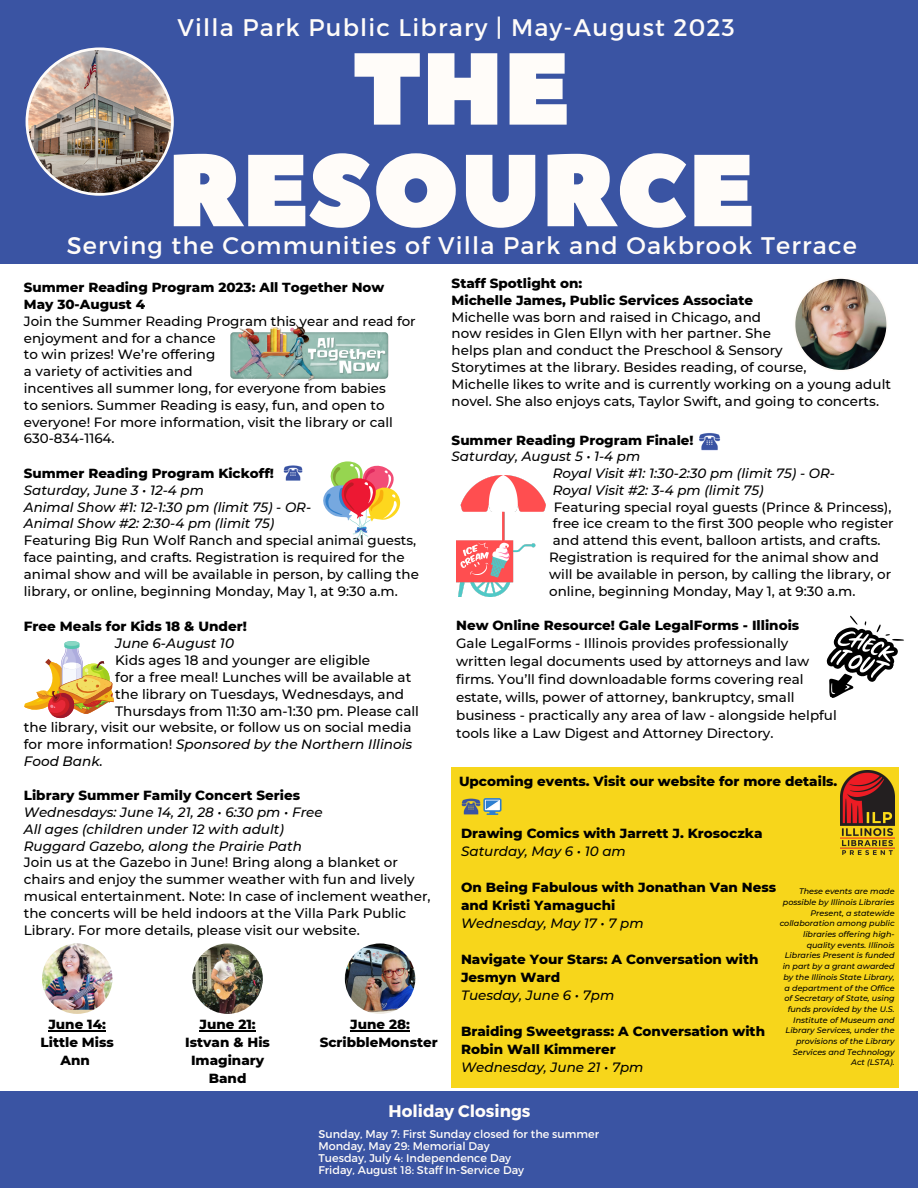
<style>
.page{position:relative;width:918px;height:1188px;background:#3a54a3}
.page>*{position:absolute;margin:0;border:0;box-sizing:border-box;transform-origin:0 0}
.t1{font:102px "Peace Sans";color:#fffcf9}
.t2{font:24px "Montserrat";letter-spacing:.05em;color:#fffcf9}
.t3{font:700 16.8px "Montserrat";color:#fffcf9}
.t4{font:500 13.65px "Montserrat";color:#000}
.t5{font:italic 500 13.65px "Montserrat";color:#000}
.t6{font:800 13.65px "Montserrat";color:#000}
.t7{font:500 13.5px/16.8px "Montserrat";color:#000}
.t8{font:800 13.5px/18px "Montserrat";color:#000}
.t9{font:italic 500 13.5px/16.8px "Montserrat";color:#000}
.t10{font:11.1px/12.1px "Montserrat";color:#fffcf9}
.t11{font:italic 500 8.1px/10.6px "Montserrat";color:#000;text-align:right}
.s1{font-style:normal}
</style>
<div class="page">
<div style="left:0;top:264px;width:918px;height:827px;background:#fff"></div>
<img style="left:26px;top:47px;width:148px;height:149px">
<img style="left:795px;top:278px;width:92px;height:92px">
<div style="left:452px;top:767px;width:447px;height:321px;background:#f7d61b"></div>
<img style="left:483px;top:798px;width:19px;height:17px">
<img style="left:461px;top:798px;width:20px;height:17px">
<img style="left:841px;top:770px;width:54px;height:84px">
<img style="left:283px;top:465px;width:20px;height:16px">
<svg style="left:323px;top:461px;width:78px;height:80px"></svg>
<img style="left:699px;top:433px;width:22px;height:18px">
<img style="left:456px;top:475px;width:89px;height:122px">
<img style="left:230px;top:324px;width:159px;height:57px">
<svg style="left:826px;top:615px;width:78px;height:83px"></svg>
<div style="left:64px;top:641px;width:15px;height:5px;background:#90d8c9;border-radius:50%"></div>
<div style="left:65px;top:641px;width:14px;height:5px;background:#89d7c4;border-radius:50%"></div>
<img style="left:24px;top:644px;width:90px;height:75px">
<img style="left:42px;top:943px;width:70px;height:71px;border-radius:50%">
<img style="left:192px;top:943px;width:71px;height:71px;border-radius:50%">
<img style="left:345px;top:943px;width:70px;height:71px;border-radius:50%">
<hr style="left:48px;top:1031px;width:58px;height:1px;background:#000">
<hr style="left:199px;top:1031px;width:57px;height:1px;background:#000">
<hr style="left:350px;top:1031px;width:60px;height:1px;background:#000">
<h2 class="t2" style="left:177px;top:12px;width:559px">Villa Park Public Library | May-August 2023</h2>
<h1 class="t1" style="left:352px;top:22px;width:219px">THE</h1>
<h1 class="t1" style="left:168px;top:123px;width:588px">RESOURCE</h1>
<h2 class="t2" style="left:67px;top:230px;width:792px">Serving the Communities of Villa Park and Oakbrook Terrace</h2>
<p class="t8" style="left:24px;top:279px;width:362px;line-height:16.8px">Summer Reading Program 2023: All Together Now<br>May 30-August 4</p>
<p class="t7" style="left:24px;top:313px;width:393px">Join the Summer Reading Program this year and read for enjoyment and for a chance<br>to win prizes! We’re offering<br>a variety of activities and<br>incentives all summer long, for everyone from babies<br>to seniors. Summer Reading is easy, fun, and open to everyone! For more information, visit the library or call 630-834-1164.</p>
<p class="t8" style="left:24px;top:464px;width:252px">Summer Reading Program Kickoff!</p>
<p class="t9" style="left:24px;top:482px;width:289px">Saturday, June 3 • 12-4 pm<br>Animal Show #1: 12-1:30 pm (limit 75) - OR-<br>Animal Show #2: 2:30-4 pm (limit 75)</p>
<p class="t7" style="left:24px;top:532px;width:397px">Featuring Big Run Wolf Ranch and special animal guests, face painting, and crafts. Registration is required for the animal show and will be available in person, by calling the library, or online, beginning Monday, May 1, at 9:30 a.m.</p>
<p class="t6" style="left:24px;top:618px;width:225px">Free Meals for Kids 18 &amp; Under!</p>
<p class="t5" style="left:115px;top:635px;width:120px">June 6-August 10</p>
<p class="t4" style="left:115px;top:652px;width:257px">Kids ages 18 and younger are eligible</p>
<p class="t4" style="left:115px;top:669px;width:298px">for a free meal! Lunches will be available at</p>
<p class="t4" style="left:115px;top:685px;width:291px">the library on Tuesdays, Wednesdays, and</p>
<p class="t4" style="left:115px;top:702px;width:305px">Thursdays from 11:30 am-1:30 pm. Please call</p>
<p class="t4" style="left:24px;top:719px;width:389px">the library, visit our website, or follow us on social media</p>
<p class="t5" style="left:24px;top:736px;width:390px"><span class="s1">for more information!</span> Sponsored by the Northern Illinois</p>
<p class="t5" style="left:24px;top:753px;width:80px">Food Bank.</p>
<p class="t8" style="left:24px;top:786px;width:278px">Library Summer Family Concert Series</p>
<p class="t9" style="left:24px;top:804px;width:300px">Wednesdays: June 14, 21, 28 • 6:30 pm • Free<br>All ages (children under 12 with adult)<br>Ruggard Gazebo, along the Prairie Path</p>
<p class="t7" style="left:24px;top:854px;width:408px">Join us at the Gazebo in June! Bring along a blanket or chairs and enjoy the summer weather with fun and lively musical entertainment. Note: In case of inclement weather, the concerts will be held indoors at the Villa Park Public Library. For more details, please visit our website.</p>
<p class="t8" style="left:41px;top:1016px;width:75px;text-align:center">June 14:<br>Little Miss<br>Ann</p>
<p class="t8" style="left:185px;top:1016px;width:86px;text-align:center">June 21:<br>Istvan &amp; His<br>Imaginary<br>Band</p>
<p class="t8" style="left:320px;top:1016px;width:120px;text-align:center">June 28:<br>ScribbleMonster</p>
<p class="t8" style="left:452px;top:275px;width:303px;line-height:16.8px">Staff Spotlight on:<br>Michelle James, Public Services Associate</p>
<p class="t7" style="left:452px;top:308px;width:441px">Michelle was born and raised in Chicago, and<br>now resides in Glen Ellyn with her partner. She<br>helps plan and conduct the Preschool &amp; Sensory<br>Storytimes at the library. Besides reading, of course,<br>Michelle likes to write and is currently working on a young adult novel. She also enjoys cats, Taylor Swift, and going to concerts.</p>
<p class="t8" style="left:452px;top:431px;width:243px">Summer Reading Program Finale!</p>
<p class="t9" style="left:553px;top:448px;width:284px;text-indent:-101px">Saturday, August 5 • 1-4 pm<br>Royal Visit #1: 1:30-2:30 pm (limit 75) - OR-<br>Royal Visit #2: 3-4 pm (limit 75)</p>
<p class="t7" style="left:549px;top:498px;width:346px;text-indent:4px">Featuring special royal guests (Prince &amp; Princess), free ice cream to the first 300 people who register and attend this event, balloon artists, and crafts.<br>Registration is required for the animal show and will be available in person, by calling the library, or online, beginning Monday, May 1, at 9:30 a.m.</p>
<p class="t8" style="left:456px;top:616px;width:345px">New Online Resource! Gale LegalForms - Illinois</p>
<p class="t7" style="left:456px;top:634px;width:382px;line-height:18px">Gale LegalForms - Illinois provides professionally written legal documents used by attorneys and law firms. You’ll find downloadable forms covering real estate, wills, power of attorney, bankruptcy, small business - practically any area of law - alongside helpful tools like a Law Digest and Attorney Directory.</p>
<p class="t8" style="left:459px;top:772px;width:380px">Upcoming events. Visit our website for more details.</p>
<p class="t8" style="left:461px;top:825px;width:303px">Drawing Comics with Jarrett J. Krosoczka</p>
<p class="t9" style="left:461px;top:843px;width:166px">Saturday, May 6 • 10 am</p>
<p class="t8" style="left:461px;top:879px;width:317px">On Being Fabulous with Jonathan Van Ness and Kristi Yamaguchi</p>
<p class="t9" style="left:461px;top:915px;width:184px">Wednesday, May 17 • 7 pm</p>
<p class="t8" style="left:461px;top:951px;width:299px">Navigate Your Stars: A Conversation with<br>Jesmyn Ward</p>
<p class="t9" style="left:461px;top:987px;width:155px">Tuesday, June 6 • 7pm</p>
<p class="t8" style="left:461px;top:1023px;width:305px">Braiding Sweetgrass: A Conversation with<br>Robin Wall Kimmerer</p>
<p class="t9" style="left:461px;top:1059px;width:184px">Wednesday, June 21 • 7pm</p>
<p class="t11" style="left:780px;top:886px;width:116px">These events are made possible by Illinois Libraries<br>Present, a statewide collaboration among public libraries offering high&shy;quality events. Illinois<br>Libraries Present is funded in part by a grant awarded by the Illinois State Library, a department of the Office of Secretary of State, using funds provided by the U.S.<br>Institute of Museum and<br>Library Services, under the provisions of the Library<br>Services and Technology<br>Act (LSTA).</p>
<p class="t3" style="left:389px;top:1100px;width:144px">Holiday Closings</p>
<p class="t10" style="left:318px;top:1127px;width:282px">Sunday, May 7: First Sunday closed for the summer Monday, May 29: Memorial Day<br>Tuesday, July 4: Independence Day<br>Friday, August 18: Staff In-Service Day</p>
</div>
